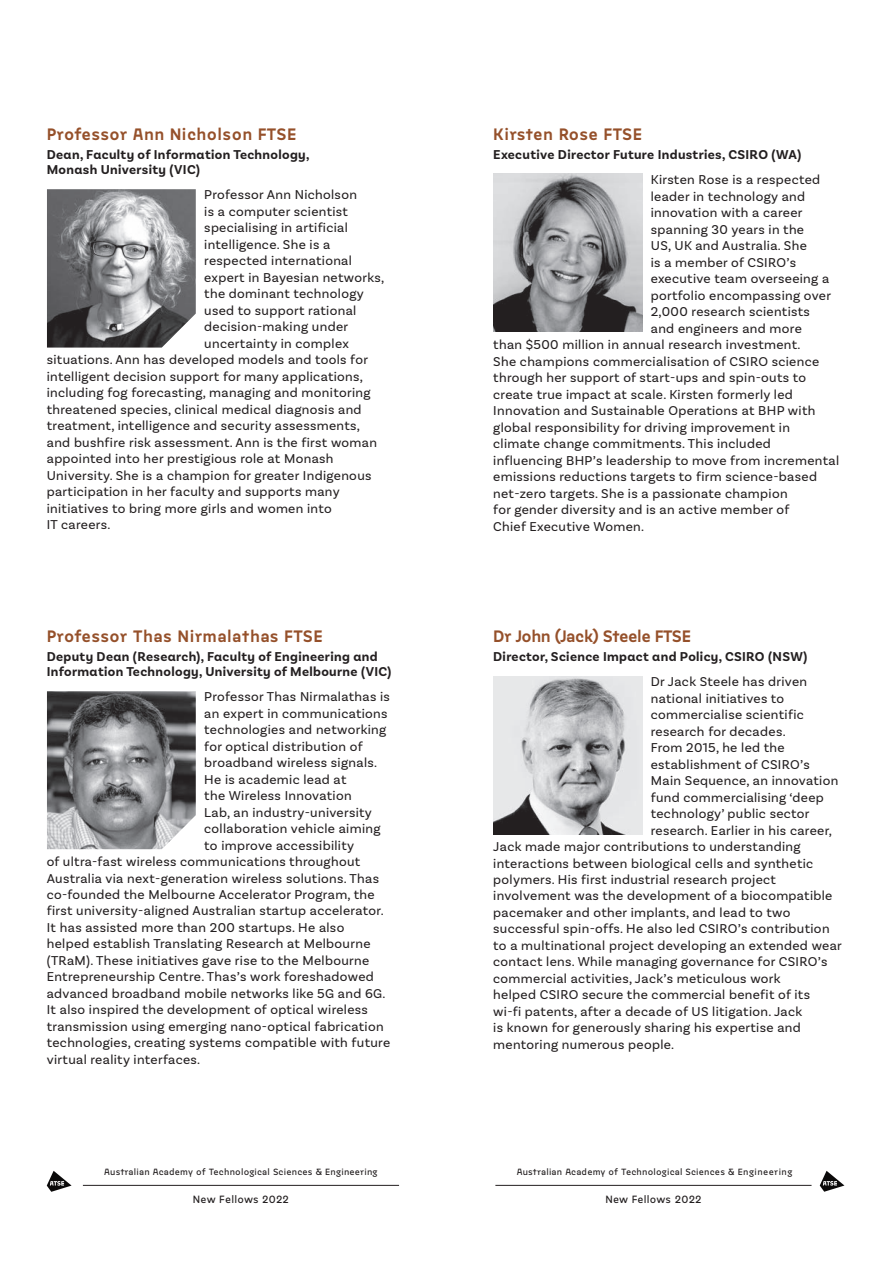
<style>
.page{position:relative;width:893px;height:1263px;background:#fff}
.page>*{position:absolute;margin:0;border:0;box-sizing:border-box;transform-origin:0 0}
.t1{font:600 16.5px "Jaroslav";letter-spacing:.005em;color:#95502a}
.t2{font:600 16.5px "Jaroslav";letter-spacing:.025em;color:#95502a}
.t3{font:600 16.5px "Jaroslav";letter-spacing:-.025em;color:#95502a}
.t4{font:13.5px "Basic Sans";letter-spacing:.025em;color:#231f20}
.t5{font:700 13.5px/15px "Basic Sans Alt";letter-spacing:.025em;color:#231f20}
.t6{font:500 10.5px "Jaroslav";letter-spacing:.025em;color:#231f20}
.t7{font:500 9px "Jaroslav";letter-spacing:.025em;color:#231f20}
</style>
<div class="page">
<img style="left:47px;top:189px;width:149px;height:159px">
<img style="left:47px;top:691px;width:149px;height:158px">
<img style="left:493px;top:174px;width:149px;height:158px">
<img style="left:493px;top:676px;width:149px;height:158px">
<svg style="left:820px;top:1171px;width:24px;height:21px"></svg>
<hr style="left:495px;top:1185px;width:316px;height:1px;background:#231f20">
<hr style="left:83px;top:1185px;width:316px;height:1px;background:#231f20">
<svg style="left:47px;top:1171px;width:25px;height:21px"></svg>
<p class="t2" style="left:47px;top:124px;width:251px">Professor Ann Nicholson FTSE</p>
<p class="t5" style="left:47px;top:147px;width:264px">Dean, Faculty of Information Technology,<br>Monash University (VIC)</p>
<p class="t4" style="left:204px;top:187px;width:154px">Professor Ann Nicholson</p>
<p class="t4" style="left:204px;top:203px;width:145px">is a computer scientist</p>
<p class="t4" style="left:204px;top:220px;width:145px">specialising in artificial</p>
<p class="t4" style="left:204px;top:236px;width:128px">intelligence. She is a</p>
<p class="t4" style="left:204px;top:253px;width:149px">respected international</p>
<p class="t4" style="left:204px;top:269px;width:181px">expert in Bayesian networks,</p>
<p class="t4" style="left:204px;top:286px;width:161px">the dominant technology</p>
<p class="t4" style="left:204px;top:302px;width:154px">used to support rational</p>
<p class="t4" style="left:204px;top:319px;width:145px">decision-making under</p>
<p class="t4" style="left:204px;top:335px;width:146px">uncertainty in complex</p>
<p class="t4" style="left:47px;top:352px;width:323px">situations. Ann has developed models and tools for</p>
<p class="t4" style="left:47px;top:368px;width:318px">intelligent decision support for many applications,</p>
<p class="t4" style="left:47px;top:385px;width:325px">including fog forecasting, managing and monitoring</p>
<p class="t4" style="left:47px;top:401px;width:316px">threatened species, clinical medical diagnosis and</p>
<p class="t4" style="left:47px;top:418px;width:315px">treatment, intelligence and security assessments,</p>
<p class="t4" style="left:47px;top:434px;width:332px">and bushfire risk assessment. Ann is the first woman</p>
<p class="t4" style="left:47px;top:451px;width:288px">appointed into her prestigious role at Monash</p>
<p class="t4" style="left:47px;top:467px;width:326px">University. She is a champion for greater Indigenous</p>
<p class="t4" style="left:47px;top:484px;width:294px">participation in her faculty and supports many</p>
<p class="t4" style="left:47px;top:500px;width:287px">initiatives to bring more girls and women into</p>
<p class="t4" style="left:47px;top:517px;width:65px">IT careers.</p>
<p class="t1" style="left:47px;top:626px;width:278px">Professor Thas Nirmalathas FTSE</p>
<p class="t5" style="left:47px;top:649px;width:346px">Deputy Dean (Research), Faculty of Engineering and<br>Information Technology, University of Melbourne (VIC)</p>
<p class="t4" style="left:204px;top:688px;width:187px">Professor Thas Nirmalathas is</p>
<p class="t4" style="left:204px;top:705px;width:185px">an expert in communications</p>
<p class="t4" style="left:204px;top:721px;width:184px">technologies and networking</p>
<p class="t4" style="left:204px;top:738px;width:160px">for optical distribution of</p>
<p class="t4" style="left:204px;top:754px;width:174px">broadband wireless signals.</p>
<p class="t4" style="left:204px;top:771px;width:144px">He is academic lead at</p>
<p class="t4" style="left:204px;top:787px;width:149px">the Wireless Innovation</p>
<p class="t4" style="left:204px;top:804px;width:169px">Lab, an industry-university</p>
<p class="t4" style="left:204px;top:820px;width:178px">collaboration vehicle aiming</p>
<p class="t4" style="left:204px;top:837px;width:151px">to improve accessibility</p>
<p class="t4" style="left:47px;top:853px;width:315px">of ultra-fast wireless communications throughout</p>
<p class="t4" style="left:47px;top:870px;width:334px">Australia via next-generation wireless solutions. Thas</p>
<p class="t4" style="left:47px;top:886px;width:329px">co-founded the Melbourne Accelerator Program, the</p>
<p class="t4" style="left:47px;top:903px;width:338px">first university-aligned Australian startup accelerator.</p>
<p class="t4" style="left:47px;top:919px;width:299px">It has assisted more than 200 startups. He also</p>
<p class="t4" style="left:47px;top:936px;width:325px">helped establish Translating Research at Melbourne</p>
<p class="t4" style="left:47px;top:952px;width:324px">(TRaM). These initiatives gave rise to the Melbourne</p>
<p class="t4" style="left:47px;top:969px;width:329px">Entrepreneurship Centre. Thas’s work foreshadowed</p>
<p class="t4" style="left:47px;top:985px;width:340px">advanced broadband mobile networks like 5G and 6G.</p>
<p class="t4" style="left:47px;top:1002px;width:323px">It also inspired the development of optical wireless</p>
<p class="t4" style="left:47px;top:1018px;width:338px">transmission using emerging nano-optical fabrication</p>
<p class="t4" style="left:47px;top:1035px;width:345px">technologies, creating systems compatible with future</p>
<p class="t4" style="left:47px;top:1051px;width:155px">virtual reality interfaces.</p>
<p class="t7" style="left:104px;top:1166px;width:275px">Australian Academy of Technological Sciences &amp; Engineering</p>
<p class="t6" style="left:193px;top:1193px;width:98px">New Fellows 2022</p>
<p class="t1" style="left:493px;top:124px;width:150px">Kirsten Rose FTSE</p>
<p class="t5" style="left:493px;top:147px;width:309px">Executive Director Future Industries, CSIRO (WA)</p>
<p class="t4" style="left:651px;top:172px;width:171px">Kirsten Rose is a respected</p>
<p class="t4" style="left:651px;top:188px;width:156px">leader in technology and</p>
<p class="t4" style="left:651px;top:205px;width:153px">innovation with a career</p>
<p class="t4" style="left:651px;top:221px;width:155px">spanning 30 years in the</p>
<p class="t4" style="left:651px;top:238px;width:158px">US, UK and Australia. She</p>
<p class="t4" style="left:651px;top:254px;width:147px">is a member of CSIRO’s</p>
<p class="t4" style="left:651px;top:271px;width:180px">executive team overseeing a</p>
<p class="t4" style="left:651px;top:287px;width:182px">portfolio encompassing over</p>
<p class="t4" style="left:651px;top:304px;width:161px">2,000 research scientists</p>
<p class="t4" style="left:651px;top:320px;width:153px">and engineers and more</p>
<p class="t4" style="left:493px;top:337px;width:309px">than $500 million in annual research investment.</p>
<p class="t4" style="left:493px;top:353px;width:327px">She champions commercialisation of CSIRO science</p>
<p class="t4" style="left:493px;top:370px;width:314px">through her support of start-ups and spin-outs to</p>
<p class="t4" style="left:493px;top:386px;width:301px">create true impact at scale. Kirsten formerly led</p>
<p class="t4" style="left:493px;top:403px;width:324px">Innovation and Sustainable Operations at BHP with</p>
<p class="t4" style="left:493px;top:419px;width:298px">global responsibility for driving improvement in</p>
<p class="t4" style="left:493px;top:436px;width:279px">climate change commitments. This included</p>
<p class="t4" style="left:493px;top:452px;width:347px">influencing BHP’s leadership to move from incremental</p>
<p class="t4" style="left:493px;top:469px;width:325px">emissions reductions targets to firm science-based</p>
<p class="t4" style="left:493px;top:485px;width:296px">net-zero targets. She is a passionate champion</p>
<p class="t4" style="left:493px;top:502px;width:298px">for gender diversity and is an active member of</p>
<p class="t4" style="left:493px;top:518px;width:152px">Chief Executive Women.</p>
<p class="t3" style="left:493px;top:626px;width:199px">Dr John (Jack) Steele FTSE</p>
<p class="t5" style="left:493px;top:649px;width:316px">Director, Science Impact and Policy, CSIRO (NSW)</p>
<p class="t4" style="left:651px;top:673px;width:158px">Dr Jack Steele has driven</p>
<p class="t4" style="left:651px;top:690px;width:135px">national initiatives to</p>
<p class="t4" style="left:651px;top:706px;width:155px">commercialise scientific</p>
<p class="t4" style="left:651px;top:723px;width:136px">research for decades.</p>
<p class="t4" style="left:651px;top:739px;width:135px">From 2015, he led the</p>
<p class="t4" style="left:651px;top:756px;width:160px">establishment of CSIRO’s</p>
<p class="t4" style="left:651px;top:772px;width:189px">Main Sequence, an innovation</p>
<p class="t4" style="left:651px;top:789px;width:175px">fund commercialising ‘deep</p>
<p class="t4" style="left:651px;top:805px;width:160px">technology’ public sector</p>
<p class="t4" style="left:651px;top:822px;width:183px">research. Earlier in his career,</p>
<p class="t4" style="left:493px;top:838px;width:309px">Jack made major contributions to understanding</p>
<p class="t4" style="left:493px;top:855px;width:321px">interactions between biological cells and synthetic</p>
<p class="t4" style="left:493px;top:871px;width:284px">polymers. His first industrial research project</p>
<p class="t4" style="left:493px;top:888px;width:341px">involvement was the development of a biocompatible</p>
<p class="t4" style="left:493px;top:904px;width:299px">pacemaker and other implants, and lead to two</p>
<p class="t4" style="left:493px;top:921px;width:338px">successful spin-offs. He also led CSIRO’s contribution</p>
<p class="t4" style="left:493px;top:937px;width:350px">to a multinational project developing an extended wear</p>
<p class="t4" style="left:493px;top:954px;width:336px">contact lens. While managing governance for CSIRO’s</p>
<p class="t4" style="left:493px;top:970px;width:289px">commercial activities, Jack’s meticulous work</p>
<p class="t4" style="left:493px;top:987px;width:318px">helped CSIRO secure the commercial benefit of its</p>
<p class="t4" style="left:493px;top:1003px;width:311px">wi-fi patents, after a decade of US litigation. Jack</p>
<p class="t4" style="left:493px;top:1020px;width:309px">is known for generously sharing his expertise and</p>
<p class="t4" style="left:493px;top:1036px;width:182px">mentoring numerous people.</p>
<p class="t7" style="left:517px;top:1166px;width:277px">Australian Academy of Technological Sciences &amp; Engineering</p>
<p class="t6" style="left:605px;top:1193px;width:98px">New Fellows 2022</p>
</div>
